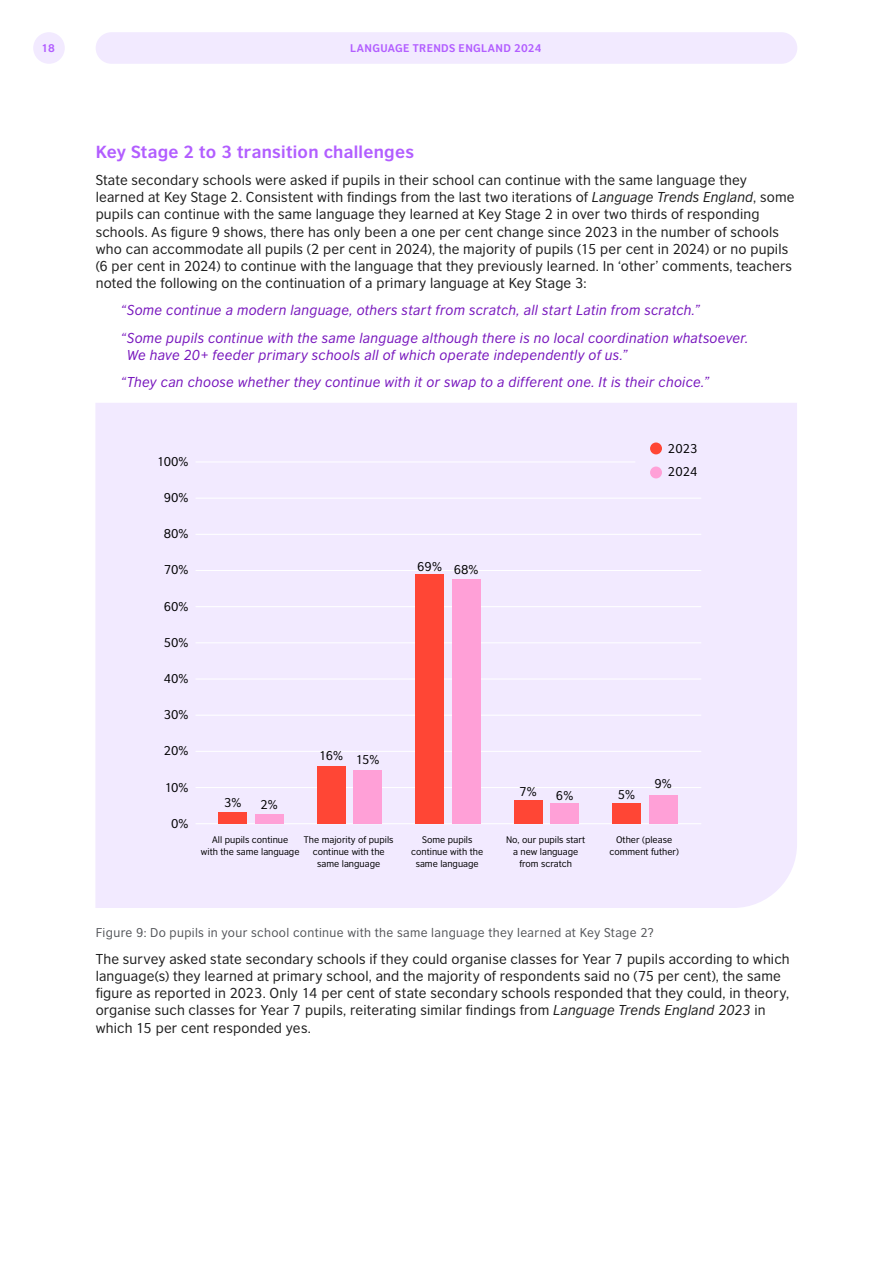
<style>
.page{position:relative;width:893px;height:1263px;background:#fff}
.page>*{position:absolute;margin:0;border:0;box-sizing:border-box;transform-origin:0 0}
.BODY_COPY{font:700 16.5px "British Council Sans";letter-spacing:.015em;color:#b25eff}
.BODY_COPY-2{font:13.5px/17.2px "British Council Sans";letter-spacing:.015em;color:#1e1e1e}
.BODY_QUOTE{font:italic 13.5px/17.2px "British Council Sans";letter-spacing:.02em;color:#7716bd}
.BODY_COPY-3{font:12px "British Council Sans";letter-spacing:.03em;color:#54565a}
.t1{font:12px/22.5px "British Council Sans";color:#000}
.t2{font:700 10.5px "British Council Sans";letter-spacing:.03em;color:#b25eff}
.t3{font:9px/12px "British Council Sans";color:#000;text-align:center}
.s1{font-style:italic}
</style>
<div class="page">
<div style="left:96px;top:32px;width:701px;height:32px;background:#f2eaff;border-radius:16px"></div>
<div style="left:33px;top:32px;width:32px;height:32px;background:#f2eaff;border-radius:50%"></div>
<div style="left:95px;top:403px;width:702px;height:505px;background:#f2eaff"></div>
<hr style="left:196px;top:823px;width:505px;height:1px;background:#fff">
<hr style="left:196px;top:787px;width:505px;height:1px;background:#fff">
<hr style="left:196px;top:751px;width:505px;height:1px;background:#fff">
<hr style="left:196px;top:715px;width:505px;height:1px;background:#fff">
<hr style="left:196px;top:678px;width:505px;height:1px;background:#fff">
<hr style="left:196px;top:642px;width:505px;height:1px;background:#fff">
<hr style="left:196px;top:606px;width:505px;height:1px;background:#fff">
<hr style="left:196px;top:570px;width:505px;height:1px;background:#fff">
<hr style="left:196px;top:534px;width:505px;height:1px;background:#fff">
<hr style="left:196px;top:498px;width:505px;height:1px;background:#fff">
<hr style="left:196px;top:461px;width:439px;height:1px;background:#fff">
<div style="left:218px;top:812px;width:29px;height:12px;background:#ff4635"></div>
<div style="left:255px;top:815px;width:29px;height:9px;background:#ffa0d7"></div>
<div style="left:317px;top:766px;width:29px;height:58px;background:#ff4635"></div>
<div style="left:353px;top:770px;width:29px;height:54px;background:#ffa0d7"></div>
<div style="left:415px;top:575px;width:29px;height:249px;background:#ff4635"></div>
<div style="left:452px;top:579px;width:28px;height:245px;background:#ffa0d7"></div>
<div style="left:514px;top:800px;width:28px;height:24px;background:#ff4635"></div>
<div style="left:550px;top:803px;width:29px;height:21px;background:#ffa0d7"></div>
<div style="left:612px;top:803px;width:29px;height:21px;background:#ff4635"></div>
<div style="left:649px;top:795px;width:28px;height:29px;background:#ffa0d7"></div>
<div style="left:650px;top:442px;width:12px;height:12px;background:#ff4635;border-radius:50%"></div>
<div style="left:650px;top:466px;width:12px;height:12px;background:#ffa0d7;border-radius:50%"></div>
<p class="t2" style="left:42px;top:39px;width:15px">18</p>
<p class="t2" style="left:350px;top:39px;width:193px">LANGUAGE TRENDS ENGLAND 2024</p>
<p class="BODY_COPY" style="left:96px;top:137px;width:320px">Key Stage 2 to 3 transition challenges</p>
<p class="BODY_COPY-2" style="left:96px;top:170px;width:700px">State secondary schools were asked if pupils in their school can continue with the same language they learned at Key Stage 2. Consistent with findings from the last two iterations of <span class="s1">Language Trends England</span>, some pupils can continue with the same language they learned at Key Stage 2 in over two thirds of responding schools. As figure 9 shows, there has only been a one per cent change since 2023 in the number of schools who can accommodate all pupils (2 per cent in 2024), the majority of pupils (15 per cent in 2024) or no pupils (6 per cent in 2024) to continue with the language that they previously learned. In ‘other’ comments, teachers noted the following on the continuation of a primary language at Key Stage 3:</p>
<p class="BODY_QUOTE" style="left:121px;top:301px;width:580px">“Some continue a modern language, others start from scratch, all start Latin from scratch.”</p>
<p class="BODY_QUOTE" style="left:127px;top:328px;width:623px;text-indent:-6px">“Some pupils continue with the same language although there is no local coordination whatsoever.<br>We have 20+ feeder primary schools all of which operate independently of us.”</p>
<p class="BODY_QUOTE" style="left:121px;top:372px;width:589px">“They can choose whether they continue with it or swap to a different one. It is their choice.”</p>
<p class="t1" style="left:157px;top:449px;width:33px">100%</p>
<p class="t1" style="left:164px;top:485px;width:26px">90%</p>
<p class="t1" style="left:164px;top:521px;width:26px">80%</p>
<p class="t1" style="left:164px;top:558px;width:26px">70%</p>
<p class="t1" style="left:164px;top:594px;width:26px">60%</p>
<p class="t1" style="left:164px;top:630px;width:26px">50%</p>
<p class="t1" style="left:164px;top:666px;width:26px">40%</p>
<p class="t1" style="left:164px;top:702px;width:26px">30%</p>
<p class="t1" style="left:164px;top:739px;width:26px">20%</p>
<p class="t1" style="left:165px;top:775px;width:25px">10%</p>
<p class="t1" style="left:171px;top:811px;width:19px">0%</p>
<p class="t1" style="left:417px;top:554px;width:26px">69%</p>
<p class="t1" style="left:454px;top:558px;width:26px">68%</p>
<p class="t1" style="left:668px;top:436px;width:31px">2023<br>2024</p>
<p class="t1" style="left:224px;top:790px;width:19px">3%</p>
<p class="t1" style="left:261px;top:792px;width:19px">2%</p>
<p class="t1" style="left:319px;top:746px;width:62px">16% 15%</p>
<p class="t1" style="left:519px;top:779px;width:19px">7%</p>
<p class="t1" style="left:556px;top:783px;width:19px">6%</p>
<p class="t1" style="left:618px;top:782px;width:19px">5%</p>
<p class="t1" style="left:654px;top:772px;width:19px">9%</p>
<p class="t3" style="left:201px;top:832px;width:100px">All pupils continue<br>with the same language</p>
<p class="t3" style="left:304px;top:832px;width:91px">The majority of pupils continue with the same language</p>
<p class="t3" style="left:411px;top:832px;width:73px">Some pupils continue with the same language</p>
<p class="t3" style="left:506px;top:832px;width:81px">No, our pupils start a new language from scratch</p>
<p class="t3" style="left:609px;top:832px;width:71px">Other (please comment futher)</p>
<p class="BODY_COPY-3" style="left:96px;top:922px;width:560px">Figure 9: Do pupils in your school continue with the same language they learned at Key Stage 2?</p>
<p class="BODY_COPY-2" style="left:96px;top:949px;width:696px">The survey asked state secondary schools if they could organise classes for Year 7 pupils according to which language(s) they learned at primary school, and the majority of respondents said no (75 per cent), the same figure as reported in 2023. Only 14 per cent of state secondary schools responded that they could, in theory, organise such classes for Year 7 pupils, reiterating similar findings from <span class="s1">Language Trends England 2023</span> in which 15 per cent responded yes.</p>
</div>
